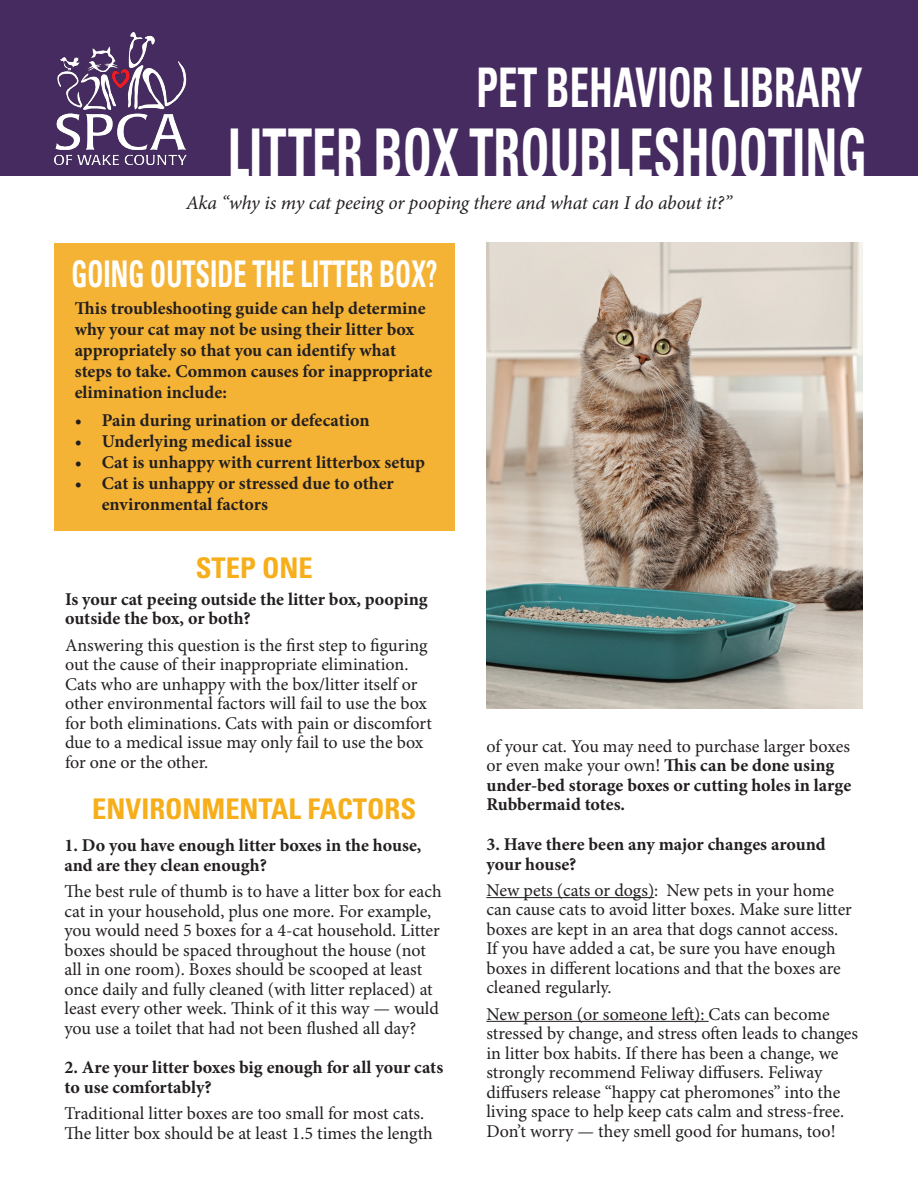
<style>
.page{position:relative;width:918px;height:1188px;background:#fff}
.page>*{position:absolute;margin:0;border:0;box-sizing:border-box;transform-origin:0 0}
.t1{font:700 condensed 67.2px "Univers LT Std";color:#fff;scale:.71 1}
.t2{font:700 condensed 54.6px "Univers LT Std";color:#fff;scale:.71 1}
.t3{font:700 condensed 36.75px "Univers LT Std";color:#fff;scale:.71 1}
.t4{font:700 condensed 28.5px "Univers LT Std";color:#f6ae1a}
.t5{font:italic 19.5px "Minion Pro";letter-spacing:-.01em;color:#231f20}
.t6{font:18px/19.5px "Minion Pro";letter-spacing:-.005em;color:#231f20}
.t7{font:700 18px/19.5px "Minion Pro";color:#231f20}
.s1{font-weight:400}
</style>
<div class="page">
<div style="left:54px;top:243px;width:400px;height:288px;background:#f5b335"></div>
<div style="left:0;top:0;width:918px;height:176px;background:#462b61"></div>
<img style="left:55px;top:32px;width:132px;height:133px">
<img style="left:486px;top:243px;width:377px;height:465px">
<hr style="left:486px;top:897px;width:168px;height:1px;background:#231f20">
<hr style="left:486px;top:1021px;width:223px;height:1px;background:#231f20">
<p class="t2" style="left:477px;top:54px;width:545px">PET BEHAVIOR LIBRARY</p>
<p class="t1" style="left:228px;top:112px;width:902px">LITTER BOX TROUBLESHOOTING</p>
<p class="t5" style="left:186px;top:189px;width:547px">Aka “why is my cat peeing or pooping there and what can I do about it?”</p>
<p class="t3" style="left:72px;top:251px;width:517px">GOING OUTSIDE THE LITTER BOX?</p>
<p class="t7" style="left:75px;top:298px;width:359px;line-height:21px">This troubleshooting guide can help determine why your cat may not be using their litter box appropriately so that you can identify what steps to take. Common causes for inappropriate elimination include:</p>
<p class="t7" style="left:75px;top:410px;width:296px">• Pain during urination or defecation</p>
<p class="t7" style="left:75px;top:431px;width:219px">• Underlying medical issue</p>
<p class="t7" style="left:75px;top:452px;width:352px">• Cat is unhappy with current litterbox setup</p>
<p class="t7" style="left:102px;top:472px;width:293px;line-height:21px;text-indent:-27px">• Cat is unhappy or stressed due to other environmental factors</p>
<p class="t4" style="left:196px;top:551px;width:119px">STEP ONE</p>
<p class="t7" style="left:65px;top:589px;width:364px">Is your cat peeing outside the litter box, pooping outside the box, or both?</p>
<p class="t6" style="left:65px;top:636px;width:368px">Answering this question is the first step to figuring out the cause of their inappropriate elimination.<br>Cats who are unhappy with the box/litter itself or other environmental factors will fail to use the box for both eliminations. Cats with pain or discomfort due to a medical issue may only fail to use the box for one or the other.</p>
<p class="t4" style="left:92px;top:791px;width:325px">ENVIRONMENTAL FACTORS</p>
<p class="t7" style="left:64px;top:836px;width:359px">1. Do you have enough litter boxes in the house, and are they clean enough?</p>
<p class="t6" style="left:64px;top:882px;width:379px">The best rule of thumb is to have a litter box for each cat in your household, plus one more. For example, you would need 5 boxes for a 4-cat household. Litter boxes should be spaced throughout the house (not all in one room). Boxes should be scooped at least once daily and fully cleaned (with litter replaced) at least every other week. Think of it this way — would you use a toilet that had not been flushed all day?</p>
<p class="t7" style="left:64px;top:1058px;width:380px">2. Are your litter boxes big enough for all your cats to use comfortably?</p>
<p class="t6" style="left:64px;top:1104px;width:370px">Traditional litter boxes are too small for most cats.<br>The litter box should be at least 1.5 times the length</p>
<p class="t7" style="left:486px;top:736px;width:366px"><span class="s1">of your cat. You may need to purchase larger boxes or even make your own!</span> This can be done using under-bed storage boxes or cutting holes in large Rubbermaid totes.</p>
<p class="t7" style="left:486px;top:834px;width:341px">3. Have there been any major changes around your house?</p>
<p class="t6" style="left:486px;top:881px;width:367px">New pets (cats or dogs): New pets in your home can cause cats to avoid litter boxes. Make sure litter boxes are kept in an area that dogs cannot access.<br>If you have added a cat, be sure you have enough boxes in different locations and that the boxes are cleaned regularly.</p>
<p class="t6" style="left:486px;top:1005px;width:373px">New person (or someone left): Cats can become stressed by change, and stress often leads to changes in litter box habits. If there has been a change, we strongly recommend Feliway diffusers. Feliway diffusers release “happy cat pheromones” into the living space to help keep cats calm and stress-free.<br>Don’t worry — they smell good for humans, too!</p>
</div>
